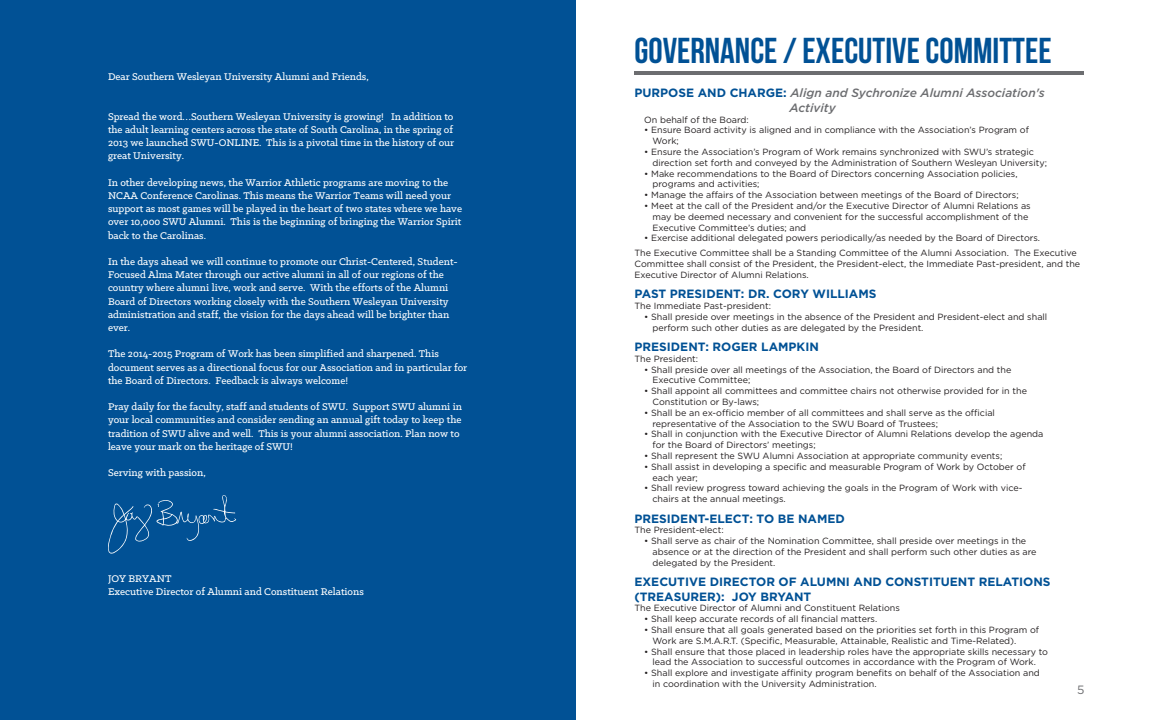
<style>
.page{position:relative;width:1152px;height:720px;background:#fff}
.page>*{position:absolute;margin:0;border:0;box-sizing:border-box;transform-origin:0 0}
.t1{font:700 36px "Bebas Neue";color:#015195}
.t2{font:700 12px/14.4px "Gotham";color:#015195}
.t3{font:italic 500 12px/14.4px "Gotham";color:#6c6d70}
.t4{font:12px "Gotham";color:#6c6d70}
.t5{font:500 11px/13.2px "Klinic Slab";color:#fff}
.t6{font:9px/10.8px "Gotham";color:#231f20}
.s1{font-weight:700;font-style:normal;color:#015195}
</style>
<div class="page">
<div style="left:0;top:0;width:576px;height:720px;background:#015195"></div>
<hr style="left:634px;top:71px;width:450px;height:4px;background:#6c6d70">
<svg style="left:108px;top:495px;width:128px;height:59px"></svg>
<p class="t5" style="left:108px;top:70px;width:262px">Dear Southern Wesleyan University Alumni and Friends,</p>
<p class="t5" style="left:108px;top:110px;width:348px;text-align:justify">Spread the word…Southern Wesleyan University is growing! In addition to the adult learning centers across the state of South Carolina, in the spring of 2013 we launched SWU-ONLINE. This is a pivotal time in the history of our great University.</p>
<p class="t5" style="left:108px;top:176px;width:356px">In other developing news, the Warrior Athletic programs are moving to the NCAA Conference Carolinas. This means the Warrior Teams will need your support as most games will be played in the heart of two states where we have over 10,000 SWU Alumni. This is the beginning of bringing the Warrior Spirit back to the Carolinas.</p>
<p class="t5" style="left:108px;top:255px;width:351px">In the days ahead we will continue to promote our Christ-Centered, Student-Focused Alma Mater through our active alumni in all of our regions of the country where alumni live, work and serve. With the efforts of the Alumni Board of Directors working closely with the Southern Wesleyan University administration and staff, the vision for the days ahead will be brighter than ever.</p>
<p class="t5" style="left:108px;top:347px;width:361px">The 2014-2015 Program of Work has been simplified and sharpened. This document serves as a directional focus for our Association and in particular for the Board of Directors. Feedback is always welcome!</p>
<p class="t5" style="left:108px;top:400px;width:356px">Pray daily for the faculty, staff and students of SWU. Support SWU alumni in your local communities and consider sending an annual gift today to keep the tradition of SWU alive and well. This is your alumni association. Plan now to leave your mark on the heritage of SWU!</p>
<p class="t5" style="left:108px;top:466px;width:99px">Serving with passion,</p>
<p class="t5" style="left:108px;top:572px;width:257px">Joy Bryant<br>Executive Director of Alumni and Constituent Relations</p>
<h1 class="t1" style="left:634px;top:31px;width:419px">GOVERNANCE / EXECUTIVE COMMITTEE</h1>
<h2 class="t2" style="left:634px;top:86px;width:105px">PURPOSE AND CHARGE</h2>
<h2 class="t3" style="left:790px;top:86px;width:257px;text-indent:-6px"><span class="s1">:</span> Align and Sychronize Alumni Association's<br>Activity</h2>
<p class="t6" style="left:644px;top:114px;width:106px">On behalf of the Board:</p>
<p class="t6" style="left:652px;top:125px;width:378px;text-indent:-8px">• Ensure Board activity is aligned and in compliance with the Association’s Program of<br>Work;</p>
<p class="t6" style="left:652px;top:146px;width:396px;text-indent:-8px">• Ensure the Association’s Program of Work remains synchronized with SWU’s strategic direction set forth and conveyed by the Administration of Southern Wesleyan U niversity;</p>
<p class="t6" style="left:652px;top:168px;width:367px;text-indent:-8px">• Make recommendations to the Board of Directors concerning Association policies, programs and activities;</p>
<p class="t6" style="left:644px;top:189px;width:376px">• Manage the affairs of the Association between meetings of the Board of Directors;</p>
<p class="t6" style="left:652px;top:200px;width:380px;text-indent:-8px">• Meet at the call of the President and/or the Executive Director of Alumni Relations as may be deemed necessary and convenient for the successful accomplishment of the<br>Executive Committee’s duties; and</p>
<p class="t6" style="left:634px;top:231px;width:444px;line-height:14.8px;text-indent:10px">• Exercise additional delegated powers periodically/as needed by the Board of Directors.<br>The Executive Committee shall be a Standing Committee of the Alumni Association. The Executive</p>
<p class="t6" style="left:634px;top:258px;width:447px">Committee shall consist of the President, the President-elect, the Immediate Past-president, and the<br>Executive Director of Alumni Relations.</p>
<h2 class="t2" style="left:634px;top:287px;width:244px">PAST PRESIDENT: DR. CORY WILLIAMS</h2>
<p class="t6" style="left:634px;top:300px;width:138px">The Immediate Past-president:</p>
<p class="t6" style="left:652px;top:311px;width:396px;text-indent:-8px">• Shall preside over meetings in the absence of the President and President-elect and shall perform such other duties as are delegated by the President.</p>
<h2 class="t2" style="left:634px;top:339px;width:107px">PRESIDENT: ROGER</h2>
<h2 class="t2" style="left:761px;top:339px;width:59px">LAMPKIN</h2>
<p class="t6" style="left:634px;top:353px;width:65px">The President:</p>
<p class="t6" style="left:652px;top:364px;width:360px;text-indent:-8px">• Shall preside over all meetings of the Association, the Board of Directors and the<br>Executive Committee;</p>
<p class="t6" style="left:652px;top:385px;width:376px;text-indent:-8px">• Shall appoint all committees and committee chairs not otherwise provided for in the<br>Constitution or By-laws;</p>
<p class="t6" style="left:652px;top:407px;width:344px;text-indent:-8px">• Shall be an ex-officio member of all committees and shall serve as the official representative of the Association to the SWU Board of Trustees;</p>
<p class="t6" style="left:652px;top:429px;width:392px;text-indent:-8px">• Shall in conjunction with the Executive Director of Alumni Relations develop the agenda for the Board of Directors’ meetings;</p>
<p class="t6" style="left:644px;top:450px;width:360px">• Shall represent the SWU Alumni Association at appropriate community events;</p>
<p class="t6" style="left:652px;top:461px;width:375px;text-indent:-8px">• Shall assist in developing a specific and measurable Program of Work by October of each year;</p>
<p class="t6" style="left:652px;top:483px;width:372px;text-indent:-8px">• Shall review progress toward achieving the goals in the Program of Work with vice&shy;chairs at the annual meetings.</p>
<h2 class="t2" style="left:634px;top:511px;width:202px">PRESIDENT-ELECT: TO BE NAMED</h2>
<p class="t6" style="left:634px;top:525px;width:91px">The President-elect:</p>
<p class="t6" style="left:652px;top:535px;width:386px;text-indent:-8px">• Shall serve as chair of the Nomination Committee, shall preside over meetings in the absence or at the direction of the President and shall perform such other duties as are delegated by the President.</p>
<h2 class="t2" style="left:634px;top:575px;width:418px">EXECUTIVE DIRECTOR OF ALUMNI AND CONSTITUENT RELATIONS (TREA</h2>
<h2 class="t2" style="left:674px;top:589px;width:26px">SURER</h2>
<h2 class="t2" style="left:716px;top:589px;width:63px">): JOY BRYA</h2>
<h2 class="t2" style="left:794px;top:589px;width:19px">NT</h2>
<p class="t6" style="left:634px;top:603px;width:267px">The Executive Director of Alumni and Constituent Relations</p>
<p class="t6" style="left:644px;top:613px;width:235px">• Shall keep accurate records of all financial matters.</p>
<p class="t6" style="left:652px;top:624px;width:388px;text-indent:-8px">• Shall ensure that all goals generated based on the priorities set forth in this Program of<br>Work are S.M.A.R.T. (Specific, Measurable, Attainable, Realistic and Time-Related).</p>
<p class="t6" style="left:644px;top:646px;width:405px;text-align:center">• Shall ensure that those placed in leadership roles have the appropriate skills necessary to lead the Association to successful outcomes in accordance with the Program of Work.</p>
<p class="t6" style="left:652px;top:667px;width:389px;text-indent:-8px">• Shall explore and investigate affinity program benefits on behalf of the Association and in coordination with the U niversity Administration.</p>
<h2 class="t4" style="left:1077px;top:682px;width:9px">5</h2>
</div>
